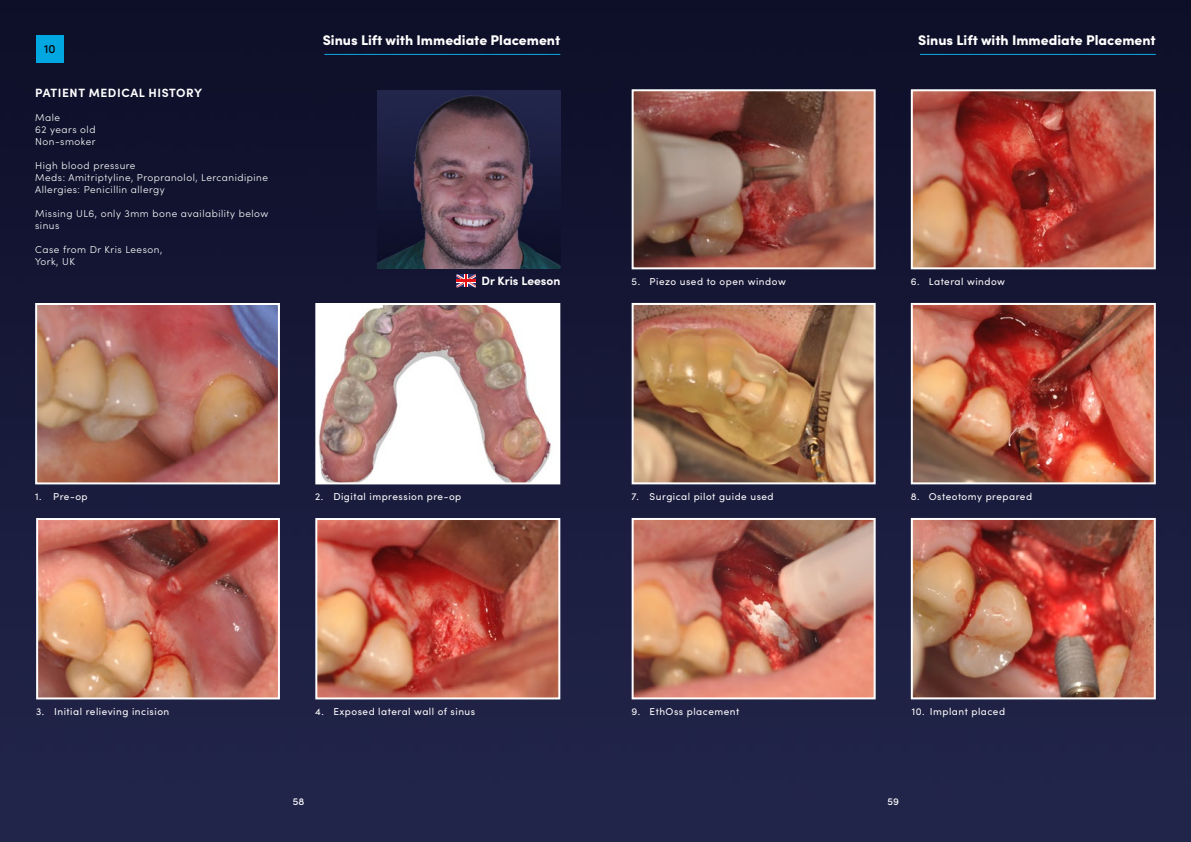
<style>
.page{position:relative;width:1191px;height:842px;background:#fff}
.page>*{position:absolute;margin:0;border:0;box-sizing:border-box;transform-origin:0 0}
.t1{font:900 14px "Sofia Pro";color:#fff}
.t2{font:700 12px "Sofia Pro";letter-spacing:.035em;color:#fff}
.t3{font:700 12px "Sofia Pro";color:#fff}
.t4{font:500 12px "Sofia Pro";color:#000}
.t5{font:10px "Sofia Pro";letter-spacing:.05em;color:#fffdff}
.t6{font:300 10px/12px "Sofia Pro";letter-spacing:.05em;color:#fff}
.t7{font:500 10px "Sofia Pro";color:#fff}
</style>
<div class="page">
<img style="left:0;top:0;width:1191px;height:842px">
<img style="left:634px;top:92px;width:238px;height:174px">
<div style="left:631px;top:89px;width:244px;height:180px;border:2px solid #fff"></div>
<img style="left:913px;top:92px;width:239px;height:174px">
<div style="left:910px;top:89px;width:245px;height:180px;border:2px solid #fff"></div>
<img style="left:634px;top:306px;width:238px;height:175px">
<div style="left:631px;top:303px;width:244px;height:181px;border:2px solid #fff"></div>
<img style="left:913px;top:306px;width:239px;height:175px">
<div style="left:910px;top:303px;width:245px;height:181px;border:2px solid #fff"></div>
<img style="left:634px;top:521px;width:238px;height:175px">
<div style="left:631px;top:518px;width:244px;height:181px;border:2px solid #fff"></div>
<div style="left:36px;top:35px;width:27px;height:27px;background:#00a7e1"></div>
<img style="left:377px;top:90px;width:183px;height:178px">
<hr style="left:324px;top:54px;width:236px;height:1px;background:#10a7e0">
<hr style="left:920px;top:54px;width:235px;height:1px;background:#10a7e0">
<img style="left:39px;top:521px;width:238px;height:175px">
<div style="left:36px;top:518px;width:244px;height:181px;border:2px solid #fff"></div>
<img style="left:318px;top:521px;width:239px;height:175px">
<div style="left:315px;top:518px;width:245px;height:181px;border:2px solid #fff"></div>
<img style="left:38px;top:306px;width:239px;height:175px">
<div style="left:35px;top:303px;width:245px;height:181px;border:2px solid #fff"></div>
<img style="left:318px;top:306px;width:239px;height:175px">
<div style="left:315px;top:303px;width:245px;height:181px;border:2px solid #fff"></div>
<img style="left:913px;top:521px;width:239px;height:175px">
<div style="left:910px;top:518px;width:245px;height:181px;border:2px solid #fff"></div>
<svg style="left:456px;top:275px;width:20px;height:12px"></svg>
<p class="t4" style="left:44px;top:40px;width:13px">10</p>
<p class="t2" style="left:35px;top:84px;width:169px">PATIENT MEDICAL HISTORY</p>
<p class="t6" style="left:35px;top:111px;width:62px">Male<br>62 years old<br>Non-smoker</p>
<p class="t6" style="left:35px;top:159px;width:234px">High blood pressure<br>Meds: Amitriptyline, Propranolol, Lercanidipine<br>Allergies: Penicillin allergy</p>
<p class="t6" style="left:35px;top:207px;width:235px">Missing UL6, only 3mm bone availability below sinus</p>
<p class="t6" style="left:35px;top:243px;width:129px">Case from Dr Kris Leeson,<br>York, UK</p>
<h1 class="t1" style="left:323px;top:29px;width:239px">Sinus Lift with Immediate Placement</h1>
<h1 class="t1" style="left:918px;top:29px;width:239px">Sinus Lift with Immediate Placement</h1>
<p class="t3" style="left:481px;top:272px;width:80px">Dr Kris Leeson</p>
<p class="t5" style="left:631px;top:275px;width:156px">5. Piezo used to open window</p>
<p class="t5" style="left:910px;top:275px;width:96px">6. Lateral window</p>
<p class="t5" style="left:35px;top:490px;width:54px">1. Pre-op</p>
<p class="t5" style="left:315px;top:490px;width:147px">2. Digital impression pre-op</p>
<p class="t5" style="left:36px;top:705px;width:135px">3. Initial relieving incision</p>
<p class="t5" style="left:315px;top:705px;width:161px">4. Exposed lateral wall of sinus</p>
<p class="t5" style="left:631px;top:490px;width:144px">7. Surgical pilot guide used</p>
<p class="t5" style="left:910px;top:490px;width:123px">8. Osteotomy prepared</p>
<p class="t5" style="left:631px;top:705px;width:109px">9. EthOss placement</p>
<p class="t5" style="left:911px;top:705px;width:95px">10. Implant placed</p>
<p class="t7" style="left:293px;top:794px;width:13px">58</p>
<p class="t7" style="left:887px;top:794px;width:13px">59</p>
</div>
